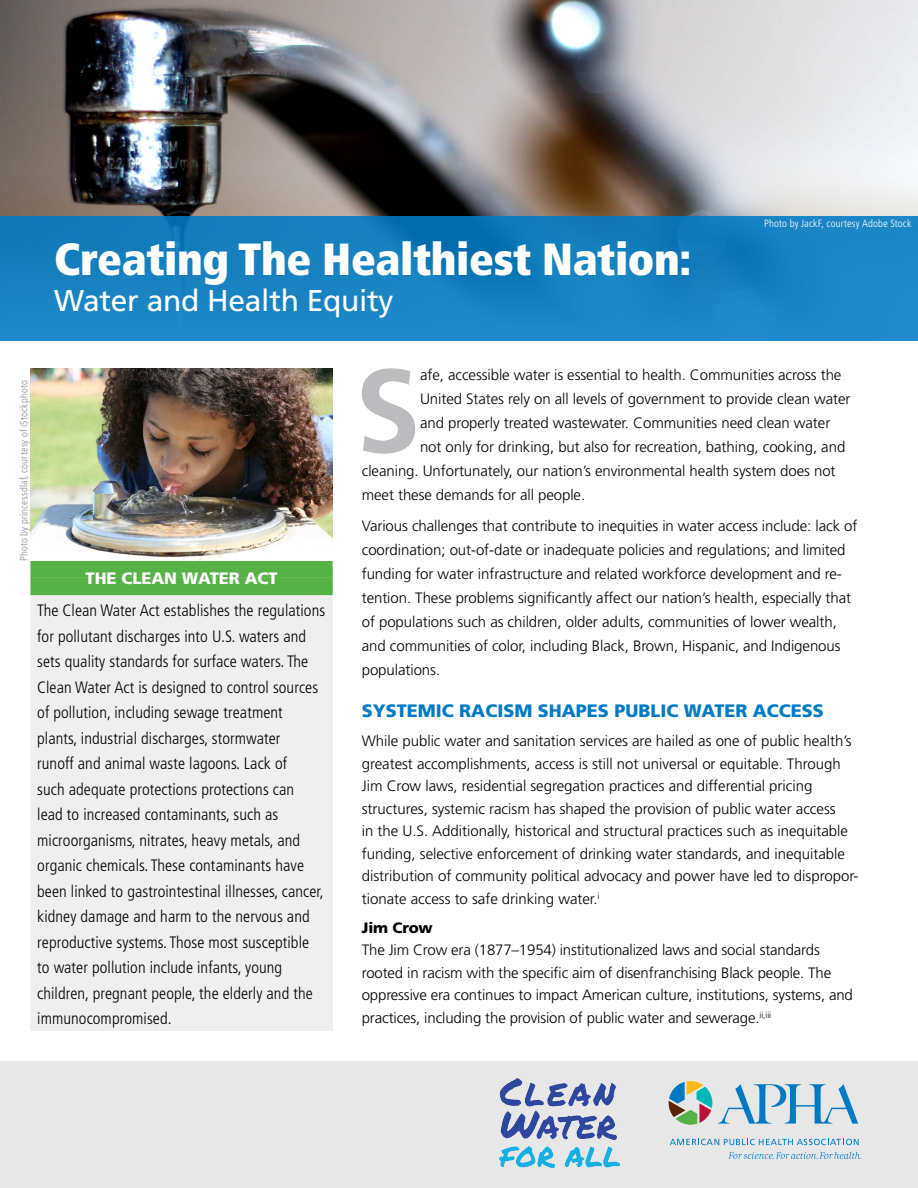
<style>
.page{position:relative;width:918px;height:1188px;background:#fff}
.page>*{position:absolute;margin:0;border:0;box-sizing:border-box;transform-origin:0 0}
.t1{font:700 118.2px "Frutiger";color:#bcbbbe}
.t2{font:900 condensed 45px "Frutiger";letter-spacing:-.01em;color:#fff}
.t3{font:30px "Frutiger";letter-spacing:-.01em;color:#fff}
.t4{font:900 18px "Frutiger";color:#007bc3}
.t5{font:300 condensed 16.5px/25.5px "Frutiger";letter-spacing:.005em;color:#000}
.t6{font:900 16.5px "Frutiger";letter-spacing:-.005em;color:#fff}
.t7{font:300 15px/22.5px "Frutiger";letter-spacing:-.005em;color:#000}
.t8{font:900 15px "Frutiger";letter-spacing:-.01em;color:#000}
.t9{font:300 condensed 10.5px "Frutiger";letter-spacing:.015em;color:#919094}
.t10{font:300 condensed 10.5px "Frutiger";letter-spacing:.015em;color:#fff}
</style>
<div class="page">
<img style="left:0;top:0;width:918px;height:216px">
<svg style="left:0;top:216px;width:918px;height:124px;background:#1681c0"></svg>
<div style="left:0;top:1062px;width:918px;height:126px;background:#e7e7e8"></div>
<div style="left:31px;top:551px;width:302px;height:479px;background:#efeff0"></div>
<div style="left:31px;top:550px;width:302px;height:27px;background:#56b146"></div>
<div style="left:31px;top:577px;width:302px;height:18px;background:#56b146"></div>
<img style="left:31px;top:368px;width:302px;height:192px">
<svg style="left:729px;top:1152px;width:132px;height:7px"></svg>
<svg style="left:670px;top:1139px;width:189px;height:6px"></svg>
<svg style="left:718px;top:1084px;width:140px;height:40px"></svg>
<svg style="left:669px;top:1081px;width:43px;height:44px"></svg>
<img style="left:500px;top:1078px;width:120px;height:89px">
<h2 class="t2" style="left:54px;top:232px;width:639px">Creating The Healthiest Nation:</h2>
<h3 class="t3" style="left:54px;top:283px;width:341px">Water and Health Equity</h3>
<p class="t10" style="left:764px;top:218px;width:149px">Photo by JackF, courtesy Adobe Stock</p>
<p class="t9" style="left:18px;top:561px;width:183px;rotate:-90deg">Photo by princessdlaf, courtesy of iStockphoto</p>
<p class="t6" style="left:86px;top:568px;width:193px">THE CLEAN WATER ACT</p>
<p class="t5" style="left:37px;top:598px;width:289px">The Clean Water Act establishes the regulations for pollutant discharges into U.S. waters and sets quality standards for surface waters. The Clean Water Act is designed to control sources of pollution, including sewage treatment plants, industrial discharges, stormwater<br>runoff and animal waste lagoons. Lack of<br>such adequate protections protections can<br>lead to increased contaminants, such as microorganisms, nitrates, heavy metals, and organic chemicals. These contaminants have been linked to gastrointestinal illnesses, cancer, kidney damage and harm to the nervous and reproductive systems. Those most susceptible to water pollution include infants, young children, pregnant people, the elderly and the immunocompromised.</p>
<h1 class="t1" style="left:355px;top:342px;width:67px">S</h1>
<p class="t7" style="left:420px;top:364px;width:423px">afe, accessible water is essential to health. Communities across the</p>
<p class="t7" style="left:420px;top:388px;width:432px">United States rely on all levels of government to provide clean water</p>
<p class="t7" style="left:420px;top:412px;width:412px">and properly treated wastewater. Communities need clean water</p>
<p class="t7" style="left:420px;top:436px;width:427px">not only for drinking, but also for recreation, bathing, cooking, and</p>
<p class="t7" style="left:362px;top:460px;width:475px">cleaning. Unfortunately, our nation’s environmental health system does not</p>
<p class="t7" style="left:362px;top:484px;width:225px">meet these demands for all people.</p>
<p class="t7" style="left:362px;top:514px;width:497px;line-height:24px">Various challenges that contribute to inequities in water access include: lack of coordination; out-of-date or inadequate policies and regulations; and limited funding for water infrastructure and related workforce development and re&shy;tention. These problems significantly affect our nation’s health, especially that of populations such as children, older adults, communities of lower wealth, and communities of color, including Black, Brown, Hispanic, and Indigenous populations.</p>
<p class="t4" style="left:362px;top:700px;width:464px">SYSTEMIC RACISM SHAPES PUBLIC WATER ACCESS</p>
<p class="t7" style="left:362px;top:730px;width:498px">While public water and sanitation services are hailed as one of public health’s greatest accomplishments, access is still not universal or equitable. Through Jim Crow laws, residential segregation practices and differential pricing structures, systemic racism has shaped the provision of public water access<br>in the U.S. Additionally, historical and structural practices such as inequitable funding, selective enforcement of drinking water standards, and inequitable distribution of community political advocacy and power have led to dispropor&shy;tionate access to safe drinking water.<sup>i</sup></p>
<p class="t8" style="left:362px;top:919px;width:72px">Jim Crow</p>
<p class="t7" style="left:362px;top:939px;width:493px">The Jim Crow era (1877–1954) institutionalized laws and social standards rooted in racism with the specific aim of disenfranchising Black people. The oppressive era continues to impact American culture, institutions, systems, and practices, including the provision of public water and sewerage.<sup>ii,iii</sup></p>
</div>
